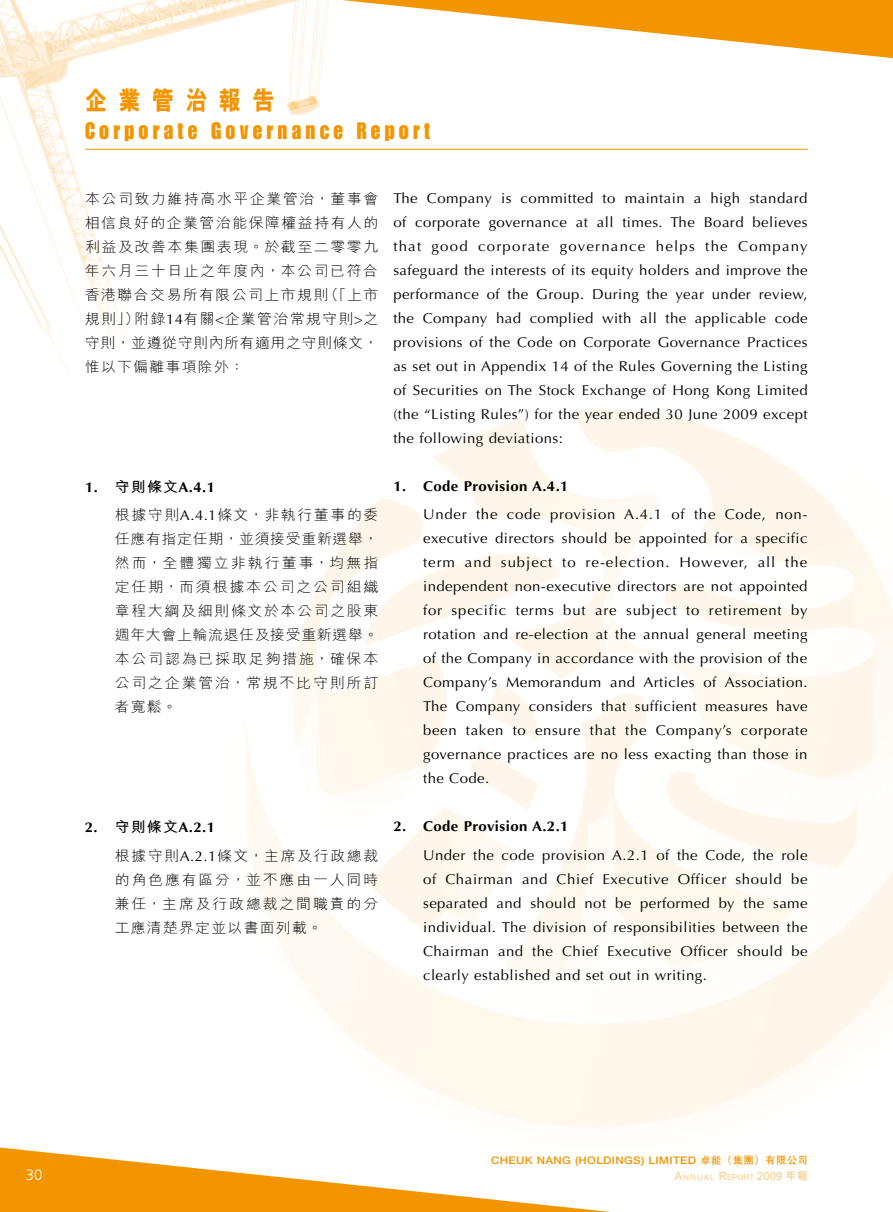
<style>
.page{position:relative;width:893px;height:1212px;background:#fff}
.page>*{position:absolute;margin:0;border:0;box-sizing:border-box;transform-origin:0 0}
.t1{font:800 26.25px "M Hei HK";letter-spacing:.5em;color:#f29500;scale:.85 1}
.t2{font:23.25px "Impact LT Std";letter-spacing:.2em;color:#f29500;scale:.92 1}
.t3{font:300 15px "Frutiger LT Std";color:#fff}
.t4{font:14.25px/24px "Optima LT Std";letter-spacing:.03em;color:#000;text-align:justify;scale:1.05 1}
.t5{font:300 14.25px/24px "M Hei HK";letter-spacing:.09em;color:#000;text-align:justify;scale:1.05 1}
.t6{font:700 14.25px "Optima LT Std";letter-spacing:.03em;color:#000;scale:1.05 1}
.t7{font:500 10.5px "Helvetica Neue LT Std";letter-spacing:.03em;color:#f29500;scale:1.1 1}
.t8{font:700 7.8px "M Hei HK";color:#f9ca80}
.s1{font-family:"Optima LT Std";font-weight:400}
.s2{font-family:"M Hei HK"}
.s3{font-family:"C Hei 2 HK";font-weight:700}
.s4{font-size:11.25px}
</style>
<div class="page">
<svg style="left:0;top:1147px;width:610px;height:65px"></svg>
<img style="left:0;top:0;width:405px;height:358px">
<hr style="left:85px;top:149px;width:723px;height:1px;background:#f29500">
<svg style="left:342px;top:0;width:551px;height:58px"></svg>
<h1 class="t1" style="left:85px;top:83px;width:225px">企業管治報告</h1>
<h2 class="t2" style="left:85px;top:117px;width:376px">Corporate Governance Report</h2>
<p class="t5" style="left:85px;top:186px;width:281px">本公司致力維持高水平企業管治，董事會相信良好的企業管治能保障權益持有人的利益及改善本集團表現。於截至二零零九年六月三十日止之年度內，本公司已符合香港聯合交易所有限公司上市規則（「上市規則」）附錄<span class="s1">14</span>有關<span class="s1">&lt;</span>企業管治常規守則<span class="s1">&gt;</span>之守則，並遵從守則內所有適用之守則條文，惟以下偏離事項除外：</p>
<p class="t6" style="left:85px;top:479px;width:125px">1. <span class="s2">守則條文</span>A.4.1</p>
<p class="t5" style="left:115px;top:502px;width:253px">根據守則<span class="s1">A.4.1</span>條文，非執行董事的委任應有指定任期，並須接受重新選舉，然而，全體獨立非執行董事，均無指定任期，而須根據本公司之公司組織章程大綱及細則條文於本公司之股東週年大會上輪流退任及接受重新選舉。本公司認為已採取足夠措施，確保本公司之企業管治，常規不比守則所訂者寬鬆。</p>
<p class="t6" style="left:85px;top:819px;width:125px">2. <span class="s2">守則條文</span>A.2.1</p>
<p class="t5" style="left:115px;top:843px;width:253px">根據守則<span class="s1">A.2.1</span>條文，主席及行政總裁的角色應有區分，並不應由一人同時兼任，主席及行政總裁之間職責的分工應清楚界定並以書面列載。</p>
<p class="t4" style="left:393px;top:187px;width:396px">The Company is committed to maintain a high standard of corporate governance at all times. The Board believes that good corporate governance helps the Company safeguard the interests of its equity holders and improve the performance of the Group. During the year under review, the Company had complied with all the applicable code provisions of the Code on Corporate Governance Practices as set out in Appendix 14 of the Rules Governing the Listing of Securities on The Stock Exchange of Hong Kong Limited (the “Listing Rules”) for the year ended 30 June 2009 except the following deviations:</p>
<p class="t6" style="left:393px;top:478px;width:168px">1. Code Provision A.4.1</p>
<p class="t4" style="left:423px;top:503px;width:368px">Under the code provision A.4.1 of the Code, non&shy;executive directors should be appointed for a specific term and subject to re-election. However, all the independent non-executive directors are not appointed for specific terms but are subject to retirement by rotation and re-election at the annual general meeting of the Company in accordance with the provision of the Company’s Memorandum and Articles of Association.<br>The Company considers that sufficient measures have been taken to ensure that the Company’s corporate governance practices are no less exacting than those in the Code.</p>
<p class="t6" style="left:393px;top:818px;width:168px">2. Code Provision A.2.1</p>
<p class="t4" style="left:423px;top:843px;width:368px">Under the code provision A.2.1 of the Code, the role of Chairman and Chief Executive Officer should be separated and should not be performed by the same individual. The division of responsibilities between the Chairman and the Chief Executive Officer should be clearly established and set out in writing.</p>
<p class="t3" style="left:26px;top:1166px;width:18px">30</p>
<p class="t7" style="left:491px;top:1154px;width:290px">CHEUK NANG (HOLDINGS) LIMITED <span class="s3">卓能（集團）有限公司</span></p>
<p class="t8" style="left:675px;top:1171px;width:135px"><span class="s4">A</span>N N UAL <span class="s4">R</span>EPORT <span class="s4">2009 年報</span></p>
</div>
